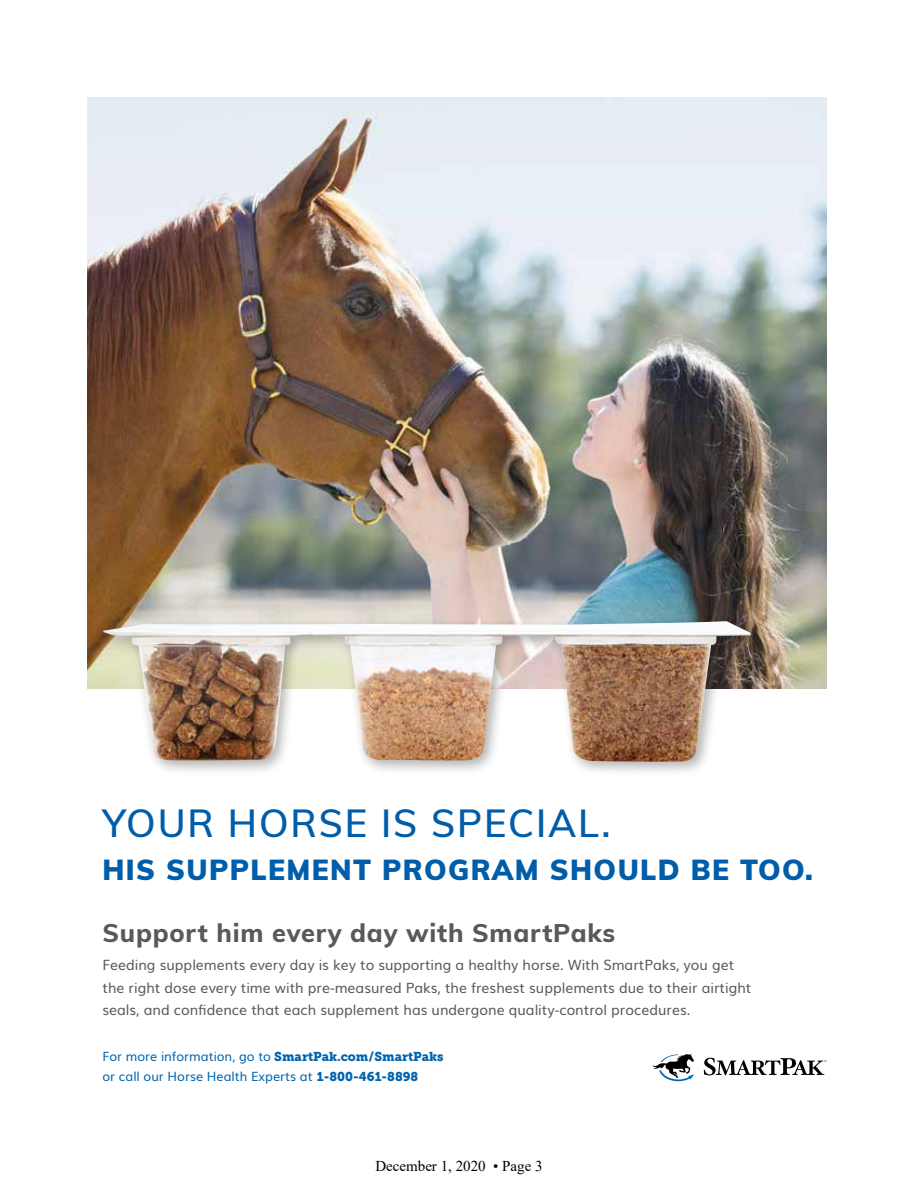
<style>
.page{position:relative;width:918px;height:1188px;background:#fff}
.page>*{position:absolute;margin:0;border:0;box-sizing:border-box;transform-origin:0 0}
.t1{font:600 38.25px "Muli";letter-spacing:.05em;color:#005daa}
.t2{font:900 28.35px "Muli";letter-spacing:.05em;color:#005daa}
.t3{font:800 25.5px "Muli";letter-spacing:.03em;color:#58595b}
.t4{font:15px "Times New Roman";color:#000}
.t5{font:14.25px/22.6px "Muli";color:#58595b}
.t6{font:12.75px/19.8px "Muli";color:#0064af}
.s1{font-family:"Museo Slab 900"}
</style>
<div class="page">
<img style="left:87px;top:97px;width:740px;height:592px">
<div style="left:98px;top:615px;width:667px;height:162px;background:#000;opacity:.3"></div>
<img style="left:103px;top:621px;width:648px;height:141px">
<svg style="left:653px;top:1054px;width:41px;height:27px"></svg>
<svg style="left:704px;top:1058px;width:123px;height:17px"></svg>
<h1 class="t1" style="left:103px;top:796px;width:510px">YOUR HORSE IS SPECIAL.</h1>
<h2 class="t2" style="left:103px;top:849px;width:712px">HIS SUPPLEMENT PROGRAM SHOULD BE TOO.</h2>
<h3 class="t3" style="left:103px;top:915px;width:514px">Support him every day with SmartPaks</h3>
<p class="t5" style="left:103px;top:952px;width:650px">Feeding supplements every day is key to supporting a healthy horse. With SmartPaks, you get the right dose every time with pre-measured Paks, the freshest supplements due to their airtight seals, and confidence that each supplement has undergone quality-control procedures.</p>
<p class="t6" style="left:103px;top:1045px;width:343px">For more information, go to <span class="s1">SmartPak.com/SmartPaks </span>or call our Horse Health Experts at <span class="s1">1-800-461-8898</span></p>
<p class="t4" style="left:375px;top:1156px;width:169px">December 1, 2020 • Page 3</p>
</div>
